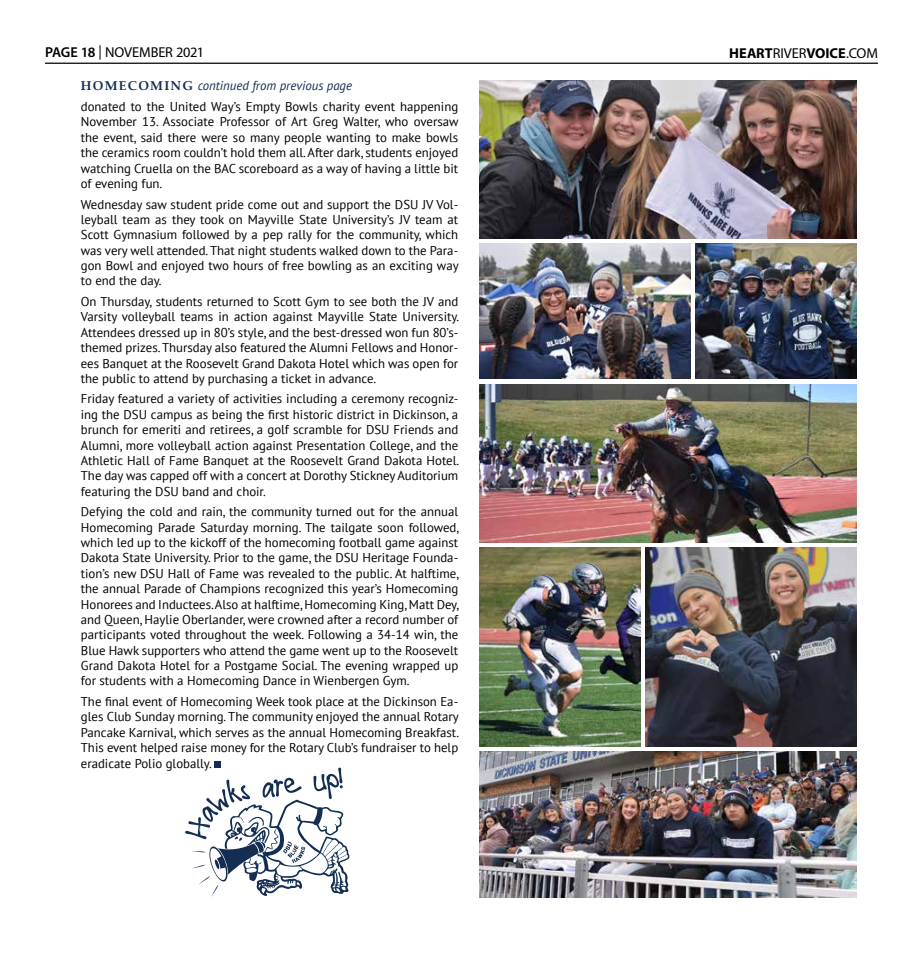
<style>
.page{position:relative;width:923px;height:968px;background:#fff}
.page>*{position:absolute;margin:0;border:0;box-sizing:border-box;transform-origin:0 0}
.t1{font:14.38px "Myriad Pro";letter-spacing:-.01em;color:#000}
.t2{font:700 14.38px "Myriad Pro";letter-spacing:.005em;color:#000}
.t3{font:12.75px/15.4px "PT Sans";color:#000;text-align:justify}
.s1{font-weight:600}
.s2{font-weight:400}
.s3{font-family:"Palatino Linotype";font-weight:700;color:#132e52}
.s4{font-style:italic;color:#132e52}
</style>
<div class="page">
<hr style="left:45px;top:63px;width:833px;height:1px;background:#000">
<svg style="left:185px;top:767px;width:164px;height:129px"></svg>
<div style="left:214px;top:761px;width:7px;height:6px;background:#132e52"></div>
<img style="left:479px;top:80px;width:377px;height:158px">
<img style="left:479px;top:384px;width:377px;height:158px">
<img style="left:479px;top:548px;width:161px;height:198px">
<img style="left:645px;top:548px;width:211px;height:198px">
<img style="left:479px;top:751px;width:377px;height:146px">
<img style="left:479px;top:243px;width:211px;height:136px">
<img style="left:695px;top:243px;width:161px;height:136px">
<p class="t1" style="left:45px;top:44px;width:160px"><span class="s1">PAGE 18</span> | NOVEMBER 2021</p>
<p class="t2" style="left:729px;top:44px;width:150px">HEART<span class="s2">RIVER</span>VOICE<span class="s2">.COM</span></p>
<p class="t3" style="left:81px;top:75px;width:379px;line-height:20.6px"><span class="s3">HOMECOMING</span> <span class="s4">continued from previous page<br></span>donated to the United Way’s Empty Bowls charity event happening</p>
<p class="t3" style="left:81px;top:114px;width:379px">November 13. Associate Professor of Art Greg Walter, who oversaw the event, said there were so many people wanting to make bowls the ceramics room couldn’t hold them all. After dark, students enjoyed watching Cruella on the BAC scoreboard as a way of having a little bit of evening fun.</p>
<p class="t3" style="left:81px;top:196px;width:379px">Wednesday saw student pride come out and support the DSU JV Vol&shy;leyball team as they took on Mayville State University’s JV team at Scott Gymnasium followed by a pep rally for the community, which was very well attended. That night students walked down to the Para&shy;gon Bowl and enjoyed two hours of free bowling as an exciting way to end the day.</p>
<p class="t3" style="left:81px;top:293px;width:380px">On Thursday, students returned to Scott Gym to see both the JV and Varsity volleyball teams in action against Mayville State University.<br>Attendees dressed up in 80’s style, and the best-dressed won fun 80’s&shy;themed prizes. Thursday also featured the Alumni Fellows and Honor&shy;ees Banquet at the Roosevelt Grand Dakota Hotel which was open for the public to attend by purchasing a ticket in advance.</p>
<p class="t3" style="left:81px;top:391px;width:380px">Friday featured a variety of activities including a ceremony recogniz&shy;ing the DSU campus as being the first historic district in Dickinson, a brunch for emeriti and retirees, a golf scramble for DSU Friends and Alumni, more volleyball action against Presentation College, and the Athletic Hall of Fame Banquet at the Roosevelt Grand Dakota Hotel.<br>The day was capped off with a concert at Dorothy Stickney Auditorium featuring the DSU band and choir.</p>
<p class="t3" style="left:81px;top:504px;width:380px">Defying the cold and rain, the community turned out for the annual Homecoming Parade Saturday morning. The tailgate soon followed, which led up to the kickoff of the homecoming football game against Dakota State University. Prior to the game, the DSU Heritage Founda&shy;tion’s new DSU Hall of Fame was revealed to the public. At halftime, the annual Parade of Champions recognized this year’s Homecoming Honorees and Inductees. Also at halftime, Homecoming King, Matt Dey, and Queen, Haylie Oberlander, were crowned after a record number of participants voted throughout the week. Following a 34-14 win, the Blue Hawk supporters who attend the game went up to the Roosevelt Grand Dakota Hotel for a Postgame Social. The evening wrapped up for students with a Homecoming Dance in Wienbergen Gym.</p>
<p class="t3" style="left:81px;top:693px;width:380px">The final event of Homecoming Week took place at the Dickinson Ea&shy;gles Club Sunday morning. The community enjoyed the annual Rotary Pancake Karnival, which serves as the annual Homecoming Breakfast.<br>This event helped raise money for the Rotary Club’s fundraiser to help eradicate Polio globally.</p>
</div>
